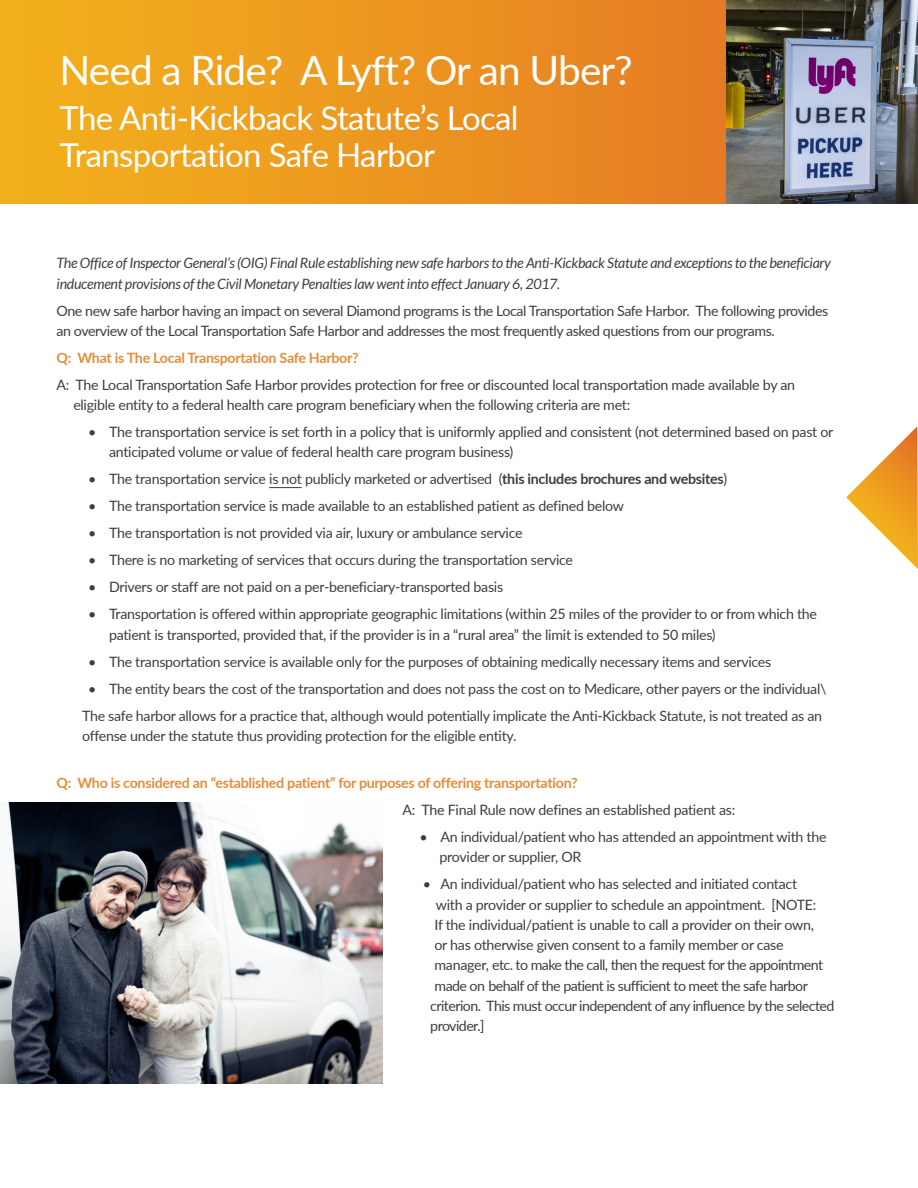
<style>
.page{position:relative;width:918px;height:1188px;background:#fff}
.page>*{position:absolute;margin:0;border:0;box-sizing:border-box;transform-origin:0 0}
._02_Article_Title{font:40.5px "Lato";letter-spacing:-.02em;color:#fff}
._02_Article_Title-2{font:33px/37.5px "Lato";letter-spacing:-.02em;color:#fff}
._02_Article_Title-3{font:14.25px/20.2px "Lato";letter-spacing:-.02em;color:#3e3e3f}
._02_Article_Title-4{font:italic 14.25px/20.2px "Lato";letter-spacing:-.02em;color:#3e3e3f}
._02_Article_Title-5{font:14.25px "Lato";letter-spacing:-.04em;color:#3e3e3f}
._02_Article_Title-6{font:700 14.25px "Lato";letter-spacing:-.02em;color:#e48e3c}
.s1{font-weight:700}
</style>
<div class="page">
<hr style="left:269px;top:487px;width:33px;height:1px;background:#3e3e3f">
<svg style="left:0;top:0;width:727px;height:203px;background:#ec9720"></svg>
<svg style="left:846px;top:426px;width:72px;height:143px"></svg>
<img style="left:0;top:802px;width:382px;height:281px">
<img style="left:727px;top:0;width:191px;height:203px">
<p class="_02_Article_Title" style="left:60px;top:42px;width:575px">Need a Ride? A Lyft? Or an Uber?</p>
<p class="_02_Article_Title-2" style="left:60px;top:98px;width:461px">The Anti-Kickback Statute’s Local<br>Transportation Safe Harbor</p>
<p class="_02_Article_Title-4" style="left:57px;top:253px;width:776px">The Office of Inspector General’s (OIG) Final Rule establishing new safe harbors to the Anti-Kickback Statute and exceptions to the beneficiary inducement provisions of the Civil Monetary Penalties law went into effect January 6, 2017.</p>
<p class="_02_Article_Title-3" style="left:57px;top:300px;width:773px">One new safe harbor having an impact on several Diamond programs is the Local Transportation Safe Harbor. The following provides an overview of the Local Transportation Safe Harbor and addresses the most frequently asked questions from our programs.</p>
<p class="_02_Article_Title-6" style="left:57px;top:347px;width:304px">Q: What is The Local Transportation Safe Harbor?</p>
<p class="_02_Article_Title-3" style="left:73px;top:374px;width:723px;text-indent:-17px">A: The Local Transportation Safe Harbor provides protection for free or discounted local transportation made available by an eligible entity to a federal health care program beneficiary when the following criteria are met:</p>
<p class="_02_Article_Title-3" style="left:109px;top:421px;width:726px;text-indent:-21px">• The transportation service is set forth in a policy that is uniformly applied and consistent (not determined based on past or anticipated volume or value of federal health care program business)</p>
<p class="_02_Article_Title-3" style="left:88px;top:468px;width:641px">• The transportation service is not publicly marketed or advertised (<span class="s1">this includes brochures and websites</span>)</p>
<p class="_02_Article_Title-3" style="left:88px;top:495px;width:537px">• The transportation service is made available to an established patient as defined below</p>
<p class="_02_Article_Title-3" style="left:88px;top:522px;width:436px">• The transportation is not provided via air, luxury or ambulance service</p>
<p class="_02_Article_Title-3" style="left:88px;top:549px;width:487px">• There is no marketing of services that occurs during the transportation service</p>
<p class="_02_Article_Title-3" style="left:88px;top:576px;width:417px">• Drivers or staff are not paid on a per-beneficiary-transported basis</p>
<p class="_02_Article_Title-3" style="left:109px;top:603px;width:710px;text-indent:-21px">• Transportation is offered within appropriate geographic limitations (within 25 miles of the provider to or from which the patient is transported, provided that, if the provider is in a “rural area” the limit is extended to 50 miles)</p>
<p class="_02_Article_Title-3" style="left:88px;top:651px;width:685px">• The transportation service is available only for the purposes of obtaining medically necessary items and services</p>
<p class="_02_Article_Title-3" style="left:88px;top:678px;width:740px">• The entity bears the cost of the transportation and does not pass the cost on to Medicare, other payers or the individual\</p>
<p class="_02_Article_Title-3" style="left:82px;top:705px;width:742px">The safe harbor allows for a practice that, although would potentially implicate the Anti-Kickback Statute, is not treated as an offense under the statute thus providing protection for the eligible entity.</p>
<p class="_02_Article_Title-6" style="left:57px;top:772px;width:523px">Q: Who is considered an “established patient” for purposes of offering transportation?</p>
<p class="_02_Article_Title-3" style="left:403px;top:799px;width:334px">A: The Final Rule now defines an established patient as:</p>
<p class="_02_Article_Title-3" style="left:440px;top:826px;width:388px;text-indent:-20px">• An individual/patient who has attended an appointment with the provider or supplier, OR</p>
<p class="_02_Article_Title-3" style="left:423px;top:873px;width:376px">• An individual/patient who has selected and initiated contact</p>
<p class="_02_Article_Title-3" style="left:436px;top:894px;width:382px">with a provider or supplier to schedule an appointment. [NOTE:</p>
<p class="_02_Article_Title-3" style="left:435px;top:914px;width:381px">If the individual/patient is unable to call a provider on their own,</p>
<p class="_02_Article_Title-3" style="left:435px;top:934px;width:351px">or has otherwise given consent to a family member or case</p>
<p class="_02_Article_Title-5" style="left:435px;top:955px;width:390px">manager, etc. to make the call, then the request for the appointment</p>
<p class="_02_Article_Title-5" style="left:435px;top:975px;width:375px">made on behalf of the patient is sufficient to meet the safe harbor</p>
<p class="_02_Article_Title-5" style="left:430px;top:995px;width:406px">criterion. This must occur independent of any influence by the selected</p>
<p class="_02_Article_Title-5" style="left:430px;top:1016px;width:56px">provider.]</p>
</div>
